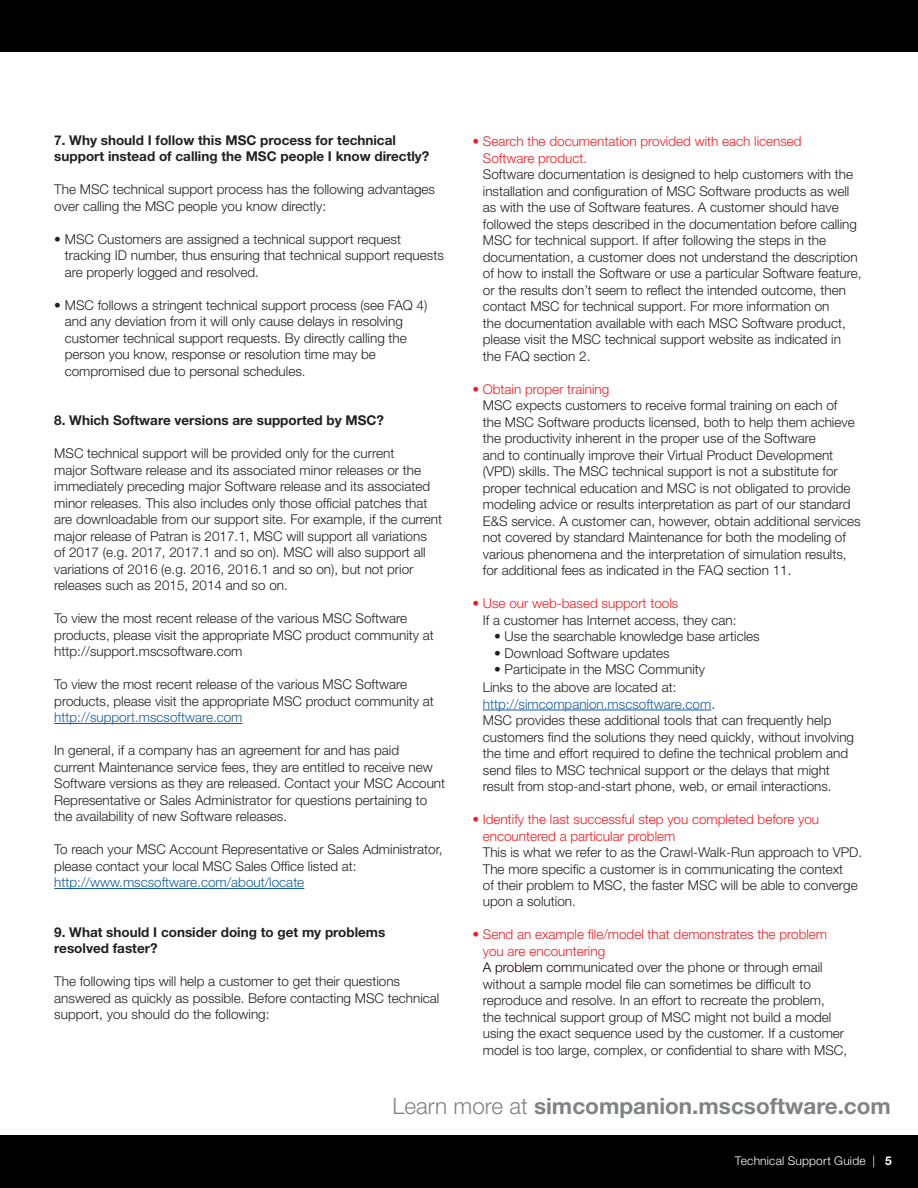
<style>
.page{position:relative;width:918px;height:1188px;background:#fff}
.page>*{position:absolute;margin:0;border:0;box-sizing:border-box;transform-origin:0 0}
.t1{font:700 22.5px "Helvetica Neue LT Pro";color:#808285}
.t2{font:300 13.5px/16.5px "Helvetica Neue LT Pro";color:#231f20}
.t3{font:300 13.5px/16.5px "Helvetica Neue LT Pro";color:#ee1d23}
.t4{font:700 13.5px/16.5px "Helvetica Neue LT Pro";color:#231f20}
.t5{font:300 13.5px "Helvetica Neue LT Pro";color:#175d9e}
.t6{font:300 12px "Helvetica Neue LT Pro";letter-spacing:.015em;color:#fff}
.s1{color:#175d9e}
.s2{color:#ee1d23}
.s3{color:#170000}
.s4{font-weight:300}
.s5{font-weight:700}
</style>
<div class="page">
<div style="left:0;top:1136px;width:918px;height:52px;background:#000"></div>
<div style="left:0;top:0;width:918px;height:52px;background:#000"></div>
<hr style="left:54px;top:723px;width:189px;height:1px;background:#175d9e">
<hr style="left:54px;top:888px;width:250px;height:1px;background:#175d9e">
<hr style="left:483px;top:710px;width:228px;height:1px;background:#175d9e">
<p class="t4" style="left:54px;top:131px;width:377px">7. Why should I follow this MSC process for technical support instead of calling the MSC people I know directly?</p>
<p class="t2" style="left:54px;top:181px;width:382px">The MSC technical support process has the following advantages over calling the MSC people you know directly:</p>
<p class="t2" style="left:65px;top:230px;width:381px;text-indent:-11px">• MSC Customers are assigned a technical support request tracking ID number, thus ensuring that technical support requests are properly logged and resolved.</p>
<p class="t2" style="left:65px;top:296px;width:364px;text-indent:-11px">• MSC follows a stringent technical support process (see FAQ 4) and any deviation from it will only cause delays in resolving customer technical support requests. By directly calling the person you know, response or resolution time may be compromised due to personal schedules.</p>
<p class="t4" style="left:54px;top:412px;width:331px">8. Which Software versions are supported by MSC?</p>
<p class="t2" style="left:54px;top:445px;width:389px">MSC technical support will be provided only for the current<br>major Software release and its associated minor releases or the immediately preceding major Software release and its associated minor releases. This also includes only those official patches that are downloadable from our support site. For example, if the current major release of Patran is 2017.1, MSC will support all variations<br>of 2017 (e.g. 2017, 2017.1 and so on). MSC will also support all variations of 2016 (e.g. 2016, 2016.1 and so on), but not prior releases such as 2015, 2014 and so on.</p>
<p class="t2" style="left:54px;top:610px;width:381px">To view the most recent release of the various MSC Software products, please visit the appropriate MSC product community at http://support.mscsoftware.com</p>
<p class="t2" style="left:54px;top:676px;width:381px">To view the most recent release of the various MSC Software products, please visit the appropriate MSC product community at</p>
<p class="t5" style="left:54px;top:709px;width:190px">http://support.mscsoftware.com</p>
<p class="t2" style="left:54px;top:742px;width:392px">In general, if a company has an agreement for and has paid<br>current Maintenance service fees, they are entitled to receive new Software versions as they are released. Contact your MSC Account Representative or Sales Administrator for questions pertaining to the availability of new Software releases.</p>
<p class="t2" style="left:54px;top:841px;width:390px">To reach your MSC Account Representative or Sales Administrator, please contact your local MSC Sales Office listed at:</p>
<p class="t5" style="left:54px;top:874px;width:252px">http://www.mscsoftware.com/about/locate</p>
<p class="t4" style="left:54px;top:923px;width:333px">9. What should I consider doing to get my problems resolved faster?</p>
<p class="t2" style="left:54px;top:973px;width:387px">The following tips will help a customer to get their questions answered as quickly as possible. Before contacting MSC technical support, you should do the following:</p>
<p class="t3" style="left:483px;top:133px;width:320px;text-indent:-11px">• Search the documentation provided with each licensed<br>Software product.</p>
<p class="t2" style="left:483px;top:166px;width:380px">Software documentation is designed to help customers with the installation and configuration of MSC Software products as well as with the use of Software features. A customer should have followed the steps described in the documentation before calling MSC for technical support. If after following the steps in the documentation, a customer does not understand the description of how to install the Software or use a particular Software feature, or the results don’t seem to reflect the intended outcome, then contact MSC for technical support. For more information on<br>the documentation available with each MSC Software product, please visit the MSC technical support website as indicated in the FAQ section 2.</p>
<p class="t3" style="left:472px;top:380px;width:139px">• Obtain proper training</p>
<p class="t2" style="left:483px;top:397px;width:379px">MSC expects customers to receive formal training on each of<br>the MSC Software products licensed, both to help them achieve the productivity inherent in the proper use of the Software<br>and to continually improve their Virtual Product Development (VPD) skills. The MSC technical support is not a substitute for proper technical education and MSC is not obligated to provide modeling advice or results interpretation as part of our standard E&amp;S service. A customer can, however, obtain additional services not covered by standard Maintenance for both the modeling of various phenomena and the interpretation of simulation results, for additional fees as indicated in the FAQ section 11.</p>
<p class="t3" style="left:472px;top:595px;width:208px">• Use our web-based support tools</p>
<p class="t2" style="left:483px;top:611px;width:255px">If a customer has Internet access, they can:</p>
<p class="t2" style="left:494px;top:628px;width:267px">• Use the searchable knowledge base articles</p>
<p class="t2" style="left:494px;top:644px;width:177px">• Download Software updates</p>
<p class="t2" style="left:483px;top:660px;width:224px;line-height:18px;text-indent:11px">• Participate in the MSC Community<br>Links to the above are located at:</p>
<p class="t2" style="left:483px;top:695px;width:373px"><span class="s1">http://simcompanion.mscsoftware.com</span>.<br>MSC provides these additional tools that can frequently help customers find the solutions they need quickly, without involving the time and effort required to define the technical problem and send files to MSC technical support or the delays that might result from stop-and-start phone, web, or email interactions.</p>
<p class="t3" style="left:483px;top:811px;width:338px;text-indent:-11px">• Identify the last successful step you completed before you encountered a particular problem</p>
<p class="t2" style="left:483px;top:844px;width:381px">This is what we refer to as the Crawl-Walk-Run approach to VPD.<br>The more specific a customer is in communicating the context<br>of their problem to MSC, the faster MSC will be able to converge upon a solution.</p>
<p class="t2" style="left:483px;top:926px;width:366px;text-indent:-11px"><span class="s2">• Send an example file/model that demonstrates the problem you are encountering<br></span><span class="s3">A problem com</span>municated over the phone or through email without a sample model file can sometimes be difficult to reproduce and resolve. In an effort to recreate the problem,<br>the technical support group of MSC might not build a model using the exact sequence used by the customer. If a customer model is too large, complex, or confidential to share with MSC,</p>
<h1 class="t1" style="left:392px;top:1092px;width:500px"><span class="s4">Learn more at</span> simcompanion.mscsoftware.com</h1>
<p class="t6" style="left:735px;top:1154px;width:158px">Technical Support Guide | <span class="s5">5</span></p>
</div>
